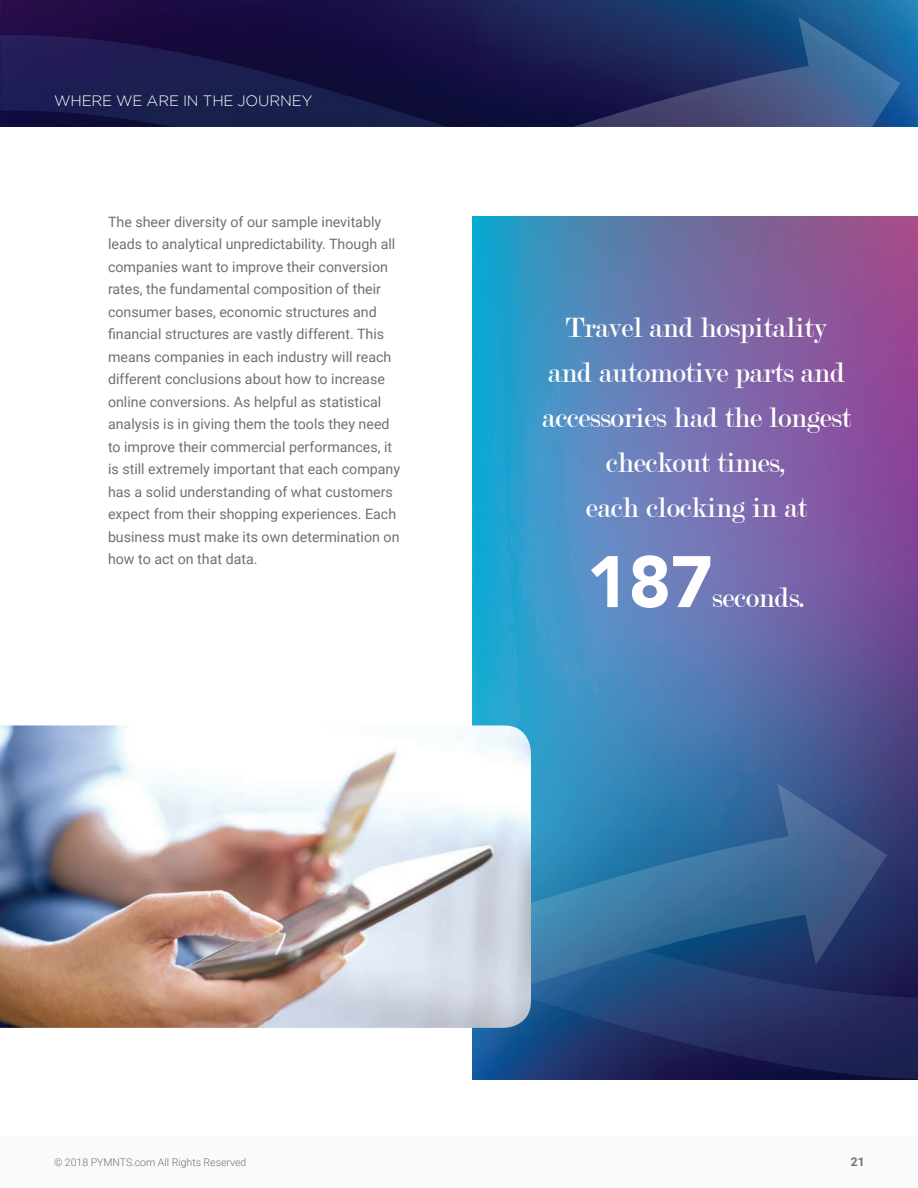
<style>
.page{position:relative;width:918px;height:1188px;background:#fff}
.page>*{position:absolute;margin:0;border:0;box-sizing:border-box;transform-origin:0 0}
.t1{font:900 72px "Avenir";color:#fff}
.t2{font:30px/45px "Modern";letter-spacing:-.01em;color:#fff;text-align:center}
.t3{font:300 15px "Gotham";letter-spacing:-.01em;color:#fff}
.t4{font:14.25px/22.5px "Roboto";color:#707073}
.t5{font:700 12px "Roboto";color:#707073}
.t6{font:300 10.5px "Roboto";color:#707073}
</style>
<div class="page">
<img style="left:0;top:0;width:918px;height:127px">
<svg style="left:0;top:29px;width:77px;height:98px;background:#1d1851"></svg>
<svg style="left:77px;top:17px;width:823px;height:110px;background:#1e2758"></svg>
<div style="left:0;top:1136px;width:918px;height:52px;background:#f9fafa"></div>
<img style="left:473px;top:216px;width:445px;height:581px">
<svg style="left:887px;top:797px;width:31px;height:283px;background:#25285d"></svg>
<svg style="left:472px;top:784px;width:415px;height:296px;background:#2b5486"></svg>
<img style="left:0;top:725px;width:531px;height:303px">
<p class="t3" style="left:54px;top:92px;width:260px">WHERE WE ARE IN THE JOURNEY</p>
<p class="t4" style="left:108px;top:210px;width:294px">The sheer diversity of our sample inevitably leads to analytical unpredictability. Though all companies want to improve their conversion rates, the fundamental composition of their consumer bases, economic structures and financial structures are vastly different. This means companies in each industry will reach different conclusions about how to increase online conversions. As helpful as statistical analysis is in giving them the tools they need to improve their commercial performances, it is still extremely important that each company has a solid understanding of what customers expect from their shopping experiences. Each business must make its own determination on how to act on that data.</p>
<h2 class="t2" style="left:542px;top:306px;width:311px">Travel and hospitality and automotive parts and accessories had the longest checkout times,<br>each clocking in at</h2>
<h1 class="t1" style="left:587px;top:520px;width:128px">187</h1>
<h2 class="t2" style="left:712px;top:576px;width:95px">seconds.</h2>
<p class="t6" style="left:54px;top:1155px;width:194px">© 2018 PYMNTS.com All Rights Reserved</p>
<p class="t5" style="left:851px;top:1153px;width:15px">21</p>
</div>
